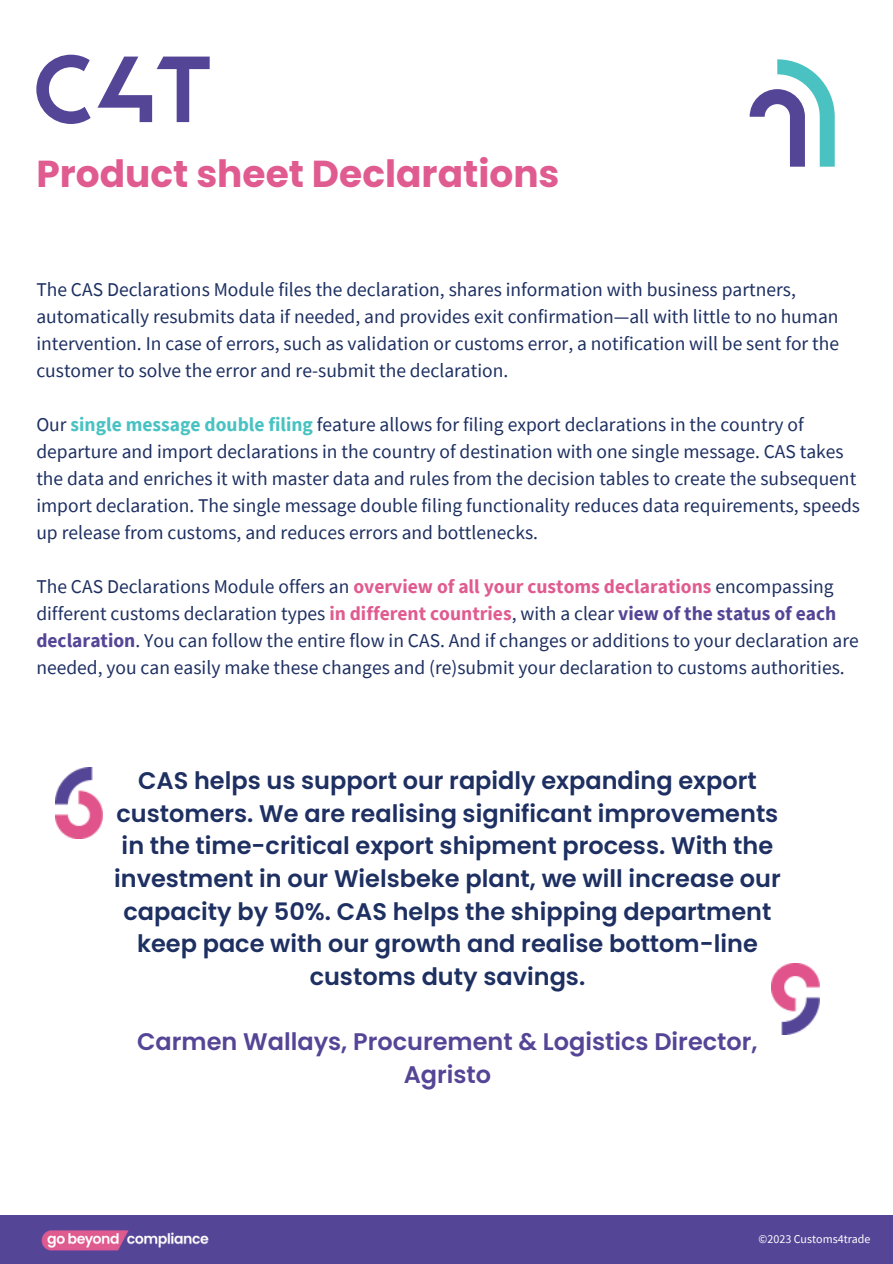
<style>
.page{position:relative;width:893px;height:1264px;background:#fff}
.page>*{position:absolute;margin:0;border:0;box-sizing:border-box;transform-origin:0 0}
.t1{font:700 37.5px "Poppins";color:#e05c90}
.t2{font:600 24px/32.7px "Poppins";color:#1e3062;text-align:center}
.t3{font:600 24px/32.7px "Poppins";color:#554596;text-align:center}
.t4{font:19.5px/27px "Source Sans Pro";color:#1e3062}
.t5{font:12px "Source Sans Pro";color:#fff}
.s1{font-weight:700;color:#48c2c2}
.s2{font-weight:700;color:#e05c90}
.s3{font-weight:700;color:#554596}
</style>
<div class="page">
<svg style="left:36px;top:55px;width:174px;height:69px"></svg>
<div style="left:0;top:1215px;width:892px;height:48px;background:#554596"></div>
<img style="left:41px;top:1230px;width:168px;height:21px">
<svg style="left:749px;top:59px;width:85px;height:108px"></svg>
<img style="left:771px;top:963px;width:48px;height:71px">
<img style="left:55px;top:767px;width:47px;height:71px">
<p class="t1" style="left:36px;top:148px;width:524px">Product sheet Declarations</p>
<p class="t4" style="left:36px;top:275px;width:804px">The CAS Declarations Module files the declaration, shares information with business partners, automatically resubmits data if needed, and provides exit confirmation—all with little to no human intervention. In case of errors, such as validation or customs error, a notification will be sent for the customer to solve the error and re-submit the declaration.</p>
<p class="t4" style="left:36px;top:410px;width:825px">Our <span class="s1">single message double filing</span> feature allows for filing export declarations in the country of departure and import declarations in the country of destination with one single message. CAS takes the data and enriches it with master data and rules from the decision tables to create the subsequent import declaration. The single message double filing functionality reduces data requirements, speeds up release from customs, and reduces errors and bottlenecks.</p>
<p class="t4" style="left:36px;top:572px;width:823px">The CAS Declarations Module offers an <span class="s2">overview of all your customs declarations</span> encompassing different customs declaration types <span class="s2">in different countries</span>, with a clear <span class="s3">view of the status of each declaration</span>. You can follow the entire flow in CAS. And if changes or additions to your declaration are needed, you can easily make these changes and (re)submit your declaration to customs authorities.</p>
<p class="t2" style="left:114px;top:764px;width:668px">CAS helps us support our rapidly expanding export customers. We are realising significant improvements in the time-critical export shipment process. With the investment in our Wielsbeke plant, we will increase our capacity by 50%. CAS helps the shipping department keep pace with our growth and realise bottom-line customs duty savings.</p>
<p class="t3" style="left:137px;top:1025px;width:622px">Carmen Wallays, Procurement &amp; Logistics Director,<br>Agristo</p>
<p class="t5" style="left:758px;top:1231px;width:113px">©2023 Customs4trade</p>
</div>
